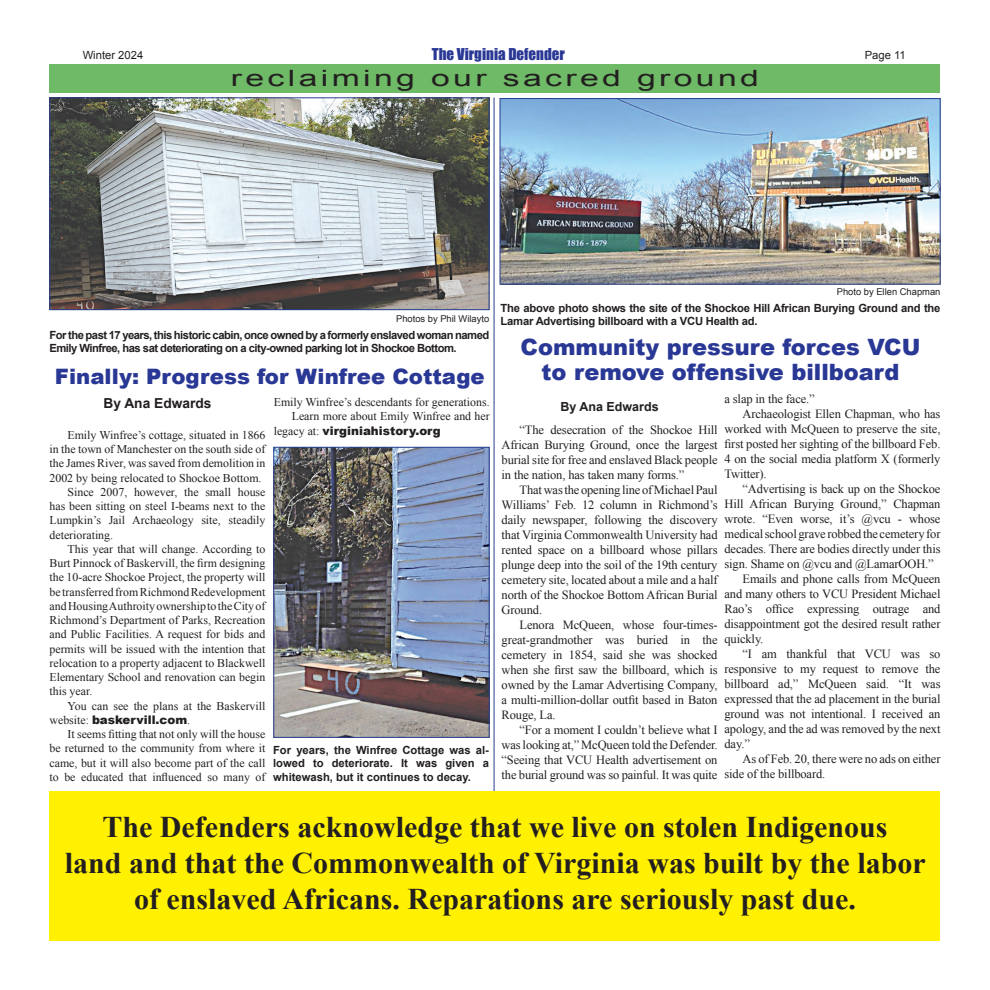
<style>
.page{position:relative;width:990px;height:990px;background:#fff}
.page>*{position:absolute;margin:0;border:0;box-sizing:border-box;transform-origin:0 0}
.t1{font:700 30px/36px "Times New Roman";color:#231f20;text-align:center}
.t2{font:900 22.5px/25px "Arial";color:#293795;text-align:center}
.t3{font:22.5px "Arial";letter-spacing:.1em;color:#231f20;scale:1.5 1}
.t4{font:900 21.25px "Arial";color:#293795}
.t5{font:15px "Impact";color:#293795}
.t6{font:700 13.75px "Arial";color:#231f20}
.t7{font:12.5px/15px "Times New Roman";letter-spacing:-.01em;color:#231f20;text-align:justify}
.t8{font:700 12.5px "Arial";color:#231f20}
.t9{font:11.88px/14.2px "Times New Roman";color:#231f20;text-align:right}
.t10{font:900 11.88px "Arial";color:#231f20}
.t11{font:700 11.25px/13.5px "Arial";letter-spacing:-.02em;color:#231f20}
.t12{font:700 11.25px/13.5px "Arial";letter-spacing:-.045em;color:#231f20}
.t13{font:11.25px "Arial";color:#231f20}
.t14{font:9.38px "Arial";color:#231f20}
.s1{font-family:"Times New Roman";font-weight:400}
</style>
<div class="page">
<div style="left:49px;top:64px;width:891px;height:29px;background:#6eba66"></div>
<img style="left:502px;top:100px;width:437px;height:182px">
<div style="left:500px;top:98px;width:441px;height:186px;border:1px solid #253f8e"></div>
<img style="left:51px;top:100px;width:436px;height:208px">
<div style="left:49px;top:98px;width:440px;height:212px;border:1px solid #253f8e"></div>
<hr style="left:494px;top:98px;width:1px;height:843px;background:#253f8e">
<div style="left:49px;top:791px;width:891px;height:150px;background:#fff101"></div>
<img style="left:275px;top:449px;width:212px;height:287px">
<div style="left:273px;top:447px;width:216px;height:291px;border:1px solid #253f8e"></div>
<p class="t13" style="left:83px;top:48px;width:62px">Winter 2024</p>
<p class="t5" style="left:432px;top:43px;width:135px">The Virginia Defender</p>
<p class="t13" style="left:865px;top:48px;width:43px">Page 11</p>
<h2 class="t3" style="left:231px;top:64px;width:354px">reclaiming our sacred ground</h2>
<p class="t14" style="left:396px;top:313px;width:95px">Photos by Phil Wilayto</p>
<p class="t12" style="left:49px;top:328px;width:441px">For the past 17 years, this historic cabin, once owned by a formerly enslaved woman named<br>Emily Winfree, has sat deteriorating on a city-owned parking lot in Shockoe Bottom.</p>
<h3 class="t4" style="left:55px;top:361px;width:431px">Finally: Progress for Winfree Cottage</h3>
<p class="t14" style="left:837px;top:286px;width:105px">Photo by Ellen Chapman</p>
<p class="t11" style="left:501px;top:301px;width:441px">The above photo shows the site of the Shockoe Hill African Burying Ground and the<br>Lamar Advertising billboard with a VCU Health ad.</p>
<h2 class="t2" style="left:521px;top:333px;width:401px">Community pressure forces VCU to remove offensive billboard</h2>
<p class="t7" style="left:724px;top:391px;width:92px">a slap in the face.”</p>
<p class="t7" style="left:742px;top:406px;width:200px">Archaeologist Ellen Chapman, who has</p>
<p class="t7" style="left:724px;top:421px;width:218px">worked with McQueen to preserve the site,</p>
<p class="t7" style="left:724px;top:436px;width:217px">first posted her sighting of the billboard Feb.</p>
<p class="t7" style="left:724px;top:451px;width:218px">4 on the social media platform X (formerly</p>
<p class="t7" style="left:724px;top:466px;width:44px">Twitter).</p>
<p class="t7" style="left:742px;top:481px;width:200px">“Advertising is back up on the Shockoe</p>
<p class="t7" style="left:724px;top:496px;width:218px">Hill African Burying Ground,” Chapman</p>
<p class="t7" style="left:724px;top:511px;width:217px">wrote. “Even worse, it’s @vcu - whose</p>
<p class="t7" style="left:724px;top:526px;width:217px">medical school grave robbed the cemetery for</p>
<p class="t7" style="left:724px;top:541px;width:218px">decades. There are bodies directly under this</p>
<p class="t7" style="left:724px;top:556px;width:211px">sign. Shame on @vcu and @LamarOOH.”</p>
<p class="t7" style="left:742px;top:571px;width:200px">Emails and phone calls from McQueen</p>
<p class="t7" style="left:724px;top:586px;width:218px">and many others to VCU President Michael</p>
<p class="t7" style="left:724px;top:601px;width:218px">Rao’s office expressing outrage and</p>
<p class="t7" style="left:724px;top:616px;width:218px">disappointment got the desired result rather</p>
<p class="t7" style="left:724px;top:631px;width:40px">quickly.</p>
<p class="t7" style="left:742px;top:646px;width:200px">“I am thankful that VCU was so</p>
<p class="t7" style="left:724px;top:661px;width:218px">responsive to my request to remove the</p>
<p class="t7" style="left:724px;top:676px;width:218px">billboard ad,” McQueen said. “It was</p>
<p class="t7" style="left:724px;top:691px;width:218px">expressed that the ad placement in the burial</p>
<p class="t7" style="left:724px;top:706px;width:218px">ground was not intentional. I received an</p>
<p class="t7" style="left:724px;top:721px;width:218px">apology, and the ad was removed by the next</p>
<p class="t7" style="left:724px;top:736px;width:27px">day.”</p>
<p class="t7" style="left:742px;top:751px;width:200px">As of Feb. 20, there were no ads on either</p>
<p class="t7" style="left:724px;top:766px;width:102px">side of the billboard.</p>
<p class="t9" style="left:274px;top:395px;width:217px">Emily Winfree’s descendants for generations.<br>Learn more about Emily Winfree and her</p>
<p class="t10" style="left:274px;top:422px;width:169px"><span class="s1">legacy at:</span> virginiahistory.org</p>
<p class="t6" style="left:104px;top:394px;width:109px">By Ana Edwards</p>
<p class="t9" style="left:68px;top:427px;width:199px">Emily Winfree’s cottage, situated in 1866</p>
<p class="t9" style="left:49px;top:442px;width:217px">in the town of Manchester on the south side of</p>
<p class="t9" style="left:49px;top:456px;width:217px">the James River, was saved from demolition in</p>
<p class="t9" style="left:49px;top:470px;width:214px">2002 by being relocated to Shockoe Bottom.</p>
<p class="t9" style="left:68px;top:484px;width:200px">Since 2007, however, the small house</p>
<p class="t9" style="left:49px;top:499px;width:217px">has been sitting on steel I-beams next to the</p>
<p class="t9" style="left:49px;top:513px;width:218px">Lumpkin’s Jail Archaeology site, steadily</p>
<p class="t9" style="left:49px;top:527px;width:65px">deteriorating.</p>
<p class="t9" style="left:68px;top:541px;width:200px">This year that will change. According to</p>
<p class="t9" style="left:49px;top:556px;width:218px">Burt Pinnock of Baskervill, the firm designing</p>
<p class="t9" style="left:49px;top:570px;width:218px">the 10-acre Shockoe Project, the property will</p>
<p class="t9" style="left:49px;top:584px;width:218px">be transferred from Richmond Redevelopment</p>
<p class="t9" style="left:49px;top:598px;width:217px">and Housing Authroity ownership to the City of</p>
<p class="t9" style="left:49px;top:613px;width:218px">Richmond’s Department of Parks, Recreation</p>
<p class="t9" style="left:49px;top:627px;width:218px">and Public Facilities. A request for bids and</p>
<p class="t9" style="left:49px;top:641px;width:218px">permits will be issued with the intention that</p>
<p class="t9" style="left:49px;top:655px;width:217px">relocation to a property adjacent to Blackwell</p>
<p class="t9" style="left:49px;top:670px;width:217px">Elementary School and renovation can begin</p>
<p class="t9" style="left:49px;top:684px;width:44px">this year.</p>
<p class="t9" style="left:68px;top:698px;width:199px">You can see the plans at the Baskervill</p>
<p class="t10" style="left:49px;top:711px;width:142px"><span class="s1">website:</span> baskervill.com<span class="s1">.</span></p>
<p class="t9" style="left:49px;top:727px;width:217px;text-align:justify;text-indent:18px">It seems fitting that not only will the house be returned to the community from where it came, but it will also become part of the call to be educated that influenced so many of</p>
<p class="t8" style="left:560px;top:399px;width:100px">By Ana Edwards</p>
<p class="t7" style="left:502px;top:422px;width:218px;text-indent:18px">“The desecration of the Shockoe Hill African Burying Ground, once the largest burial site for free and enslaved Black people in the nation, has taken many forms.”</p>
<p class="t7" style="left:502px;top:482px;width:218px;text-indent:18px">That was the opening line of Michael Paul Williams’ Feb. 12 column in Richmond’s daily newspaper, following the discovery that Virginia Commonwealth University had rented space on a billboard whose pillars plunge deep into the soil of the 19th century cemetery site, located about a mile and a half north of the Shockoe Bottom African Burial Ground.</p>
<p class="t7" style="left:502px;top:617px;width:218px;text-indent:18px">Lenora McQueen, whose four-times&shy;great-grandmother was buried in the cemetery in 1854, said she was shocked when she first saw the billboard, which is owned by the Lamar Advertising Company, a multi-million-dollar outfit based in Baton Rouge, La.</p>
<p class="t7" style="left:502px;top:722px;width:218px;text-indent:18px">“For a moment I couldn’t believe what I was looking at,” McQueen told the Defender. “Seeing that VCU Health advertisement on the burial ground was so painful. It was quite</p>
<h1 class="t1" style="left:65px;top:808px;width:862px">The Defenders acknowledge that we live on stolen Indigenous<br>land and that the Commonwealth of Virginia was built by the labor of enslaved Africans. Reparations are seriously past due.</h1>
<p class="t11" style="left:273px;top:743px;width:218px;text-align:justify">For years, the Winfree Cottage was al&shy;lowed to deteriorate. It was given a whitewash, but it continues to decay.</p>
</div>
